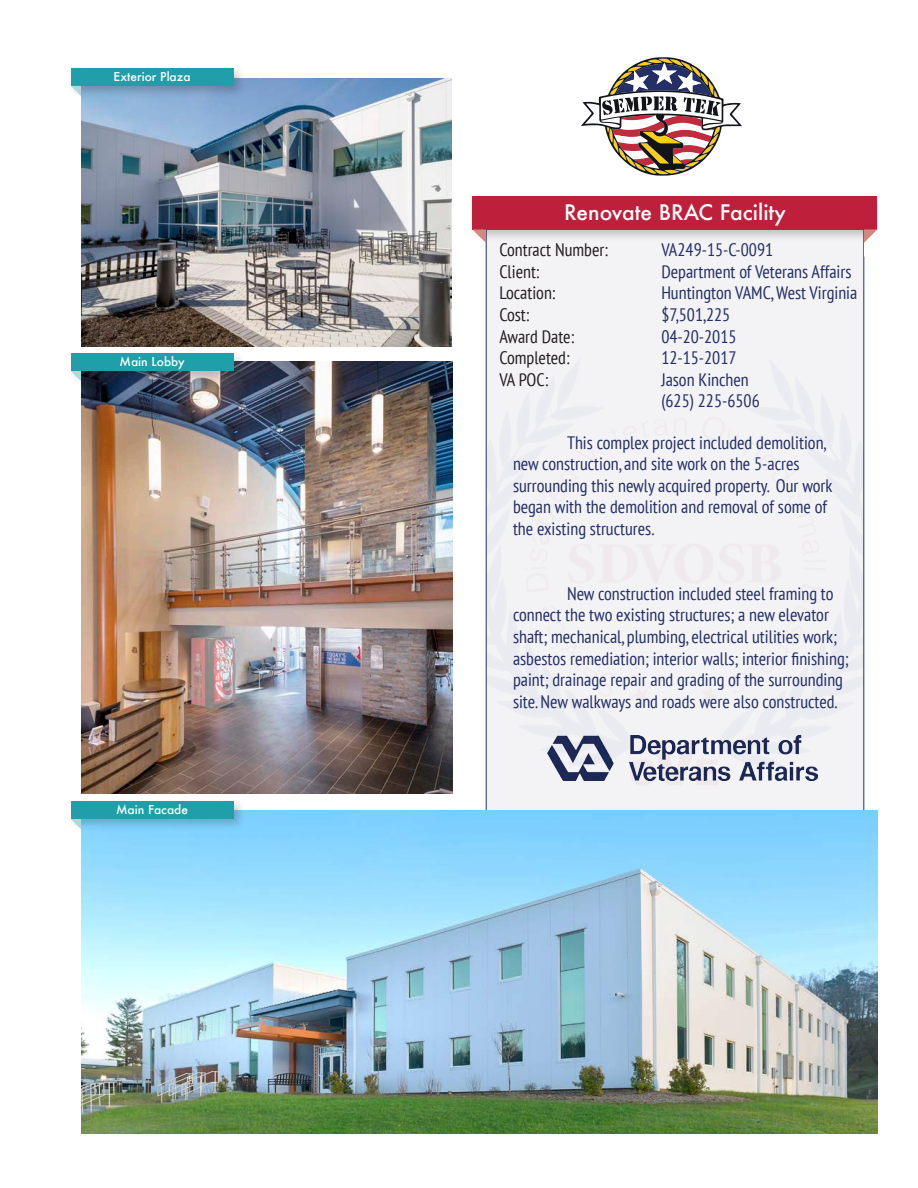
<style>
.page{position:relative;width:918px;height:1188px;background:#fff}
.page>*{position:absolute;margin:0;border:0;box-sizing:border-box;transform-origin:0 0}
.t1{font:500 21px "Futura";color:#fff}
.t2{font:condensed 18px/21.6px "PT Sans";color:#232e66}
.t3{font:condensed 18px "PT Sans";color:#231f20}
.t4{font:500 12px "Futura";color:#fff}
</style>
<div class="page">
<div style="left:486px;top:228px;width:378px;height:879px;background:#f3f2f5"></div>
<div style="left:469px;top:192px;width:422px;height:50px;background:#231f20;opacity:.25"></div>
<div style="left:472px;top:196px;width:406px;height:34px;background:#be1f3a"></div>
<svg style="left:472px;top:230px;width:14px;height:13px"></svg>
<svg style="left:581px;top:57px;width:161px;height:119px"></svg>
<svg style="left:864px;top:192px;width:27px;height:51px"></svg>
<img style="left:81px;top:810px;width:796px;height:324px">
<img style="left:81px;top:362px;width:372px;height:432px">
<img style="left:81px;top:78px;width:370px;height:268px">
<div style="left:67px;top:65px;width:179px;height:34px;background:#231f20;opacity:.25"></div>
<div style="left:71px;top:69px;width:162px;height:17px;background:#209ea9"></div>
<svg style="left:71px;top:86px;width:10px;height:10px"></svg>
<div style="left:67px;top:350px;width:179px;height:34px;background:#231f20;opacity:.25"></div>
<div style="left:71px;top:354px;width:162px;height:17px;background:#209ea9"></div>
<svg style="left:71px;top:371px;width:10px;height:10px"></svg>
<img style="left:486px;top:339px;width:378px;height:465px">
<div style="left:67px;top:798px;width:179px;height:34px;background:#231f20;opacity:.25"></div>
<div style="left:71px;top:802px;width:162px;height:17px;background:#209ea9"></div>
<svg style="left:71px;top:819px;width:10px;height:10px"></svg>
<img style="left:548px;top:735px;width:270px;height:46px">
<p class="t4" style="left:114px;top:68px;width:78px">Exterior Plaza</p>
<p class="t4" style="left:119px;top:353px;width:67px">Main Lobby</p>
<p class="t4" style="left:116px;top:801px;width:73px">Main Facade</p>
<p class="t1" style="left:564px;top:198px;width:223px">Renovate BRAC Facility</p>
<p class="t3" style="left:499px;top:238px;width:110px">Contract Number:</p>
<p class="t2" style="left:661px;top:239px;width:113px">VA249-15-C-0091</p>
<p class="t3" style="left:499px;top:260px;width:42px">Client:</p>
<p class="t2" style="left:661px;top:260px;width:192px">Department of Veterans Affairs</p>
<p class="t3" style="left:499px;top:281px;width:58px">Location:</p>
<p class="t2" style="left:661px;top:282px;width:198px">Huntington VAMC, West Virginia</p>
<p class="t3" style="left:499px;top:303px;width:31px">Cost:</p>
<p class="t2" style="left:661px;top:303px;width:71px">$7,501,225</p>
<p class="t3" style="left:499px;top:325px;width:76px">Award Date:</p>
<p class="t2" style="left:661px;top:325px;width:77px">04-20-2015</p>
<p class="t3" style="left:499px;top:346px;width:72px">Completed:</p>
<p class="t2" style="left:661px;top:347px;width:77px">12-15-2017</p>
<p class="t3" style="left:499px;top:368px;width:50px">VA POC:</p>
<p class="t2" style="left:661px;top:368px;width:100px">Jason Kinchen (625) 225-6506</p>
<p class="t2" style="left:513px;top:431px;width:321px;text-indent:54px">This complex project included demolition, new construction, and site work on the 5-acres surrounding this newly acquired property. Our work began with the demolition and removal of some of the existing structures.</p>
<p class="t2" style="left:513px;top:582px;width:337px;text-indent:54px">New construction included steel framing to connect the two existing structures; a new elevator shaft; mechanical, plumbing, electrical utilities work; asbestos remediation; interior walls; interior finishing; paint; drainage repair and grading of the surrounding site. New walkways and roads were also constructed.</p>
</div>
